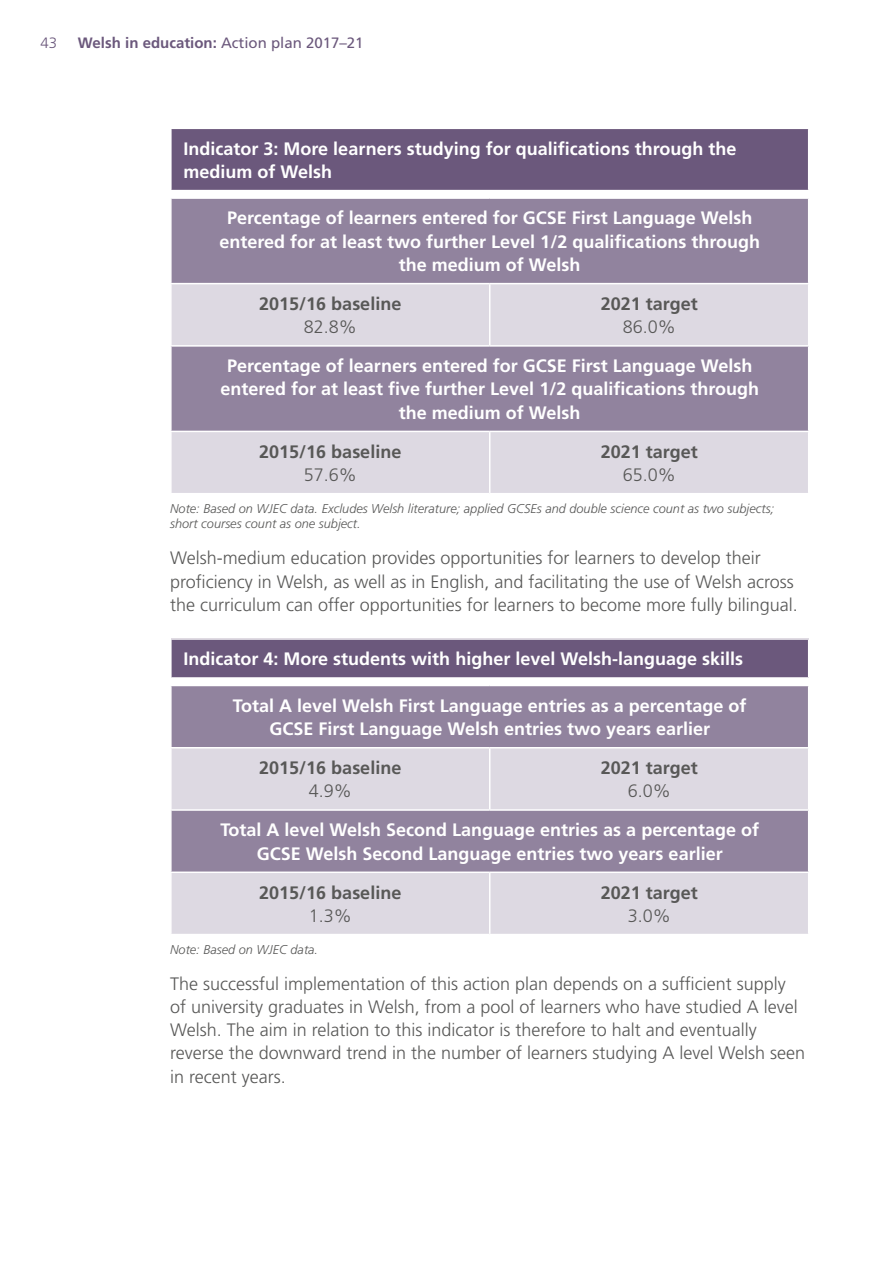
<style>
.page{position:relative;width:893px;height:1263px;background:#fff}
.page>*{position:absolute;margin:0;border:0;box-sizing:border-box;transform-origin:0 0}
.Body_text{font:300 18px/23.2px "Frutiger LT Std";color:#585857}
.body_text_centred_wh{font:700 18px/23.2px "Frutiger LT Std";color:#fff;text-align:center}
.body_text_left_white{font:700 18px/23.2px "Frutiger LT Std";color:#fff}
.bt_bold_centre{font:700 18px "Frutiger LT Std";color:#585857}
.BT_light_black_centr{font:300 18px "Frutiger LT Std";color:#585857}
.t1{font:700 15px "Frutiger LT Std";color:#6b587c}
.t2{font:300 15px "Frutiger LT Std";color:#6b587c}
.Note{font:italic 300 12.75px/15.8px "Frutiger LT Std";color:#585857}
.s1{font-weight:400}
</style>
<div class="page">
<div style="left:171px;top:128px;width:638px;height:63px;background:#6b587c"></div>
<hr style="left:170px;top:128px;width:639px;height:1px;background:#fff">
<hr style="left:170px;top:129px;width:2px;height:61px;background:#fff">
<hr style="left:808px;top:129px;width:1px;height:61px;background:#fff">
<hr style="left:170px;top:190px;width:639px;height:1px;background:#fff">
<div style="left:172px;top:199px;width:636px;height:84px;background:#91839e"></div>
<svg style="left:172px;top:284px;width:636px;height:209px;background:#beb6c6"></svg>
<hr style="left:489px;top:284px;width:1px;height:61px;background:#fff">
<hr style="left:170px;top:345px;width:320px;height:2px;background:#fff">
<hr style="left:490px;top:345px;width:319px;height:2px;background:#fff">
<hr style="left:170px;top:431px;width:320px;height:1px;background:#fff">
<hr style="left:490px;top:431px;width:319px;height:1px;background:#fff">
<hr style="left:489px;top:432px;width:1px;height:61px;background:#fff">
<div style="left:171px;top:639px;width:638px;height:39px;background:#6b587c"></div>
<hr style="left:170px;top:638px;width:639px;height:2px;background:#fff">
<hr style="left:170px;top:640px;width:2px;height:37px;background:#fff">
<hr style="left:808px;top:640px;width:1px;height:37px;background:#fff">
<hr style="left:170px;top:677px;width:639px;height:2px;background:#fff">
<div style="left:172px;top:686px;width:636px;height:61px;background:#91839e"></div>
<svg style="left:172px;top:748px;width:636px;height:186px;background:#c4bccb"></svg>
<hr style="left:489px;top:748px;width:1px;height:61px;background:#fff">
<hr style="left:170px;top:809px;width:320px;height:2px;background:#fff">
<hr style="left:490px;top:809px;width:319px;height:2px;background:#fff">
<hr style="left:170px;top:871px;width:320px;height:2px;background:#fff">
<hr style="left:490px;top:871px;width:319px;height:2px;background:#fff">
<hr style="left:489px;top:873px;width:1px;height:61px;background:#fff">
<p class="t2" style="left:40px;top:34px;width:18px">43</p>
<p class="t1" style="left:78px;top:34px;width:287px">Welsh in education: <span class="s1">Action plan 2017–21</span></p>
<p class="body_text_left_white" style="left:184px;top:137px;width:554px">Indicator 3: More learners studying for qualifications through the medium of Welsh</p>
<p class="body_text_centred_wh" style="left:219px;top:207px;width:542px">Percentage of learners entered for GCSE First Language Welsh entered for at least two further Level 1/2 qualifications through the medium of Welsh</p>
<p class="bt_bold_centre" style="left:259px;top:293px;width:144px">2015/16 baseline</p>
<p class="BT_light_black_centr" style="left:304px;top:317px;width:55px">82.8%</p>
<p class="bt_bold_centre" style="left:601px;top:293px;width:99px">2021 target</p>
<p class="BT_light_black_centr" style="left:623px;top:317px;width:55px">86.0%</p>
<p class="body_text_centred_wh" style="left:220px;top:354px;width:540px">Percentage of learners entered for GCSE First Language Welsh entered for at least five further Level 1/2 qualifications through the medium of Welsh</p>
<p class="bt_bold_centre" style="left:259px;top:441px;width:144px">2015/16 baseline</p>
<p class="BT_light_black_centr" style="left:304px;top:464px;width:55px">57.6%</p>
<p class="bt_bold_centre" style="left:601px;top:441px;width:99px">2021 target</p>
<p class="BT_light_black_centr" style="left:623px;top:464px;width:55px">65.0%</p>
<p class="Note" style="left:170px;top:500px;width:606px">Note: Based on WJEC data. Excludes Welsh literature; applied GCSEs and double science count as two subjects; short courses count as one subject.</p>
<p class="Body_text" style="left:170px;top:547px;width:629px">Welsh-medium education provides opportunities for learners to develop their proficiency in Welsh, as well as in English, and facilitating the use of Welsh across the curriculum can offer opportunities for learners to become more fully bilingual.</p>
<p class="body_text_left_white" style="left:184px;top:647px;width:561px">Indicator 4: More students with higher level Welsh-language skills</p>
<p class="body_text_centred_wh" style="left:233px;top:694px;width:515px">Total A level Welsh First Language entries as a percentage of<br>GCSE First Language Welsh entries two years earlier</p>
<p class="bt_bold_centre" style="left:259px;top:757px;width:144px">2015/16 baseline</p>
<p class="BT_light_black_centr" style="left:309px;top:781px;width:45px">4.9%</p>
<p class="bt_bold_centre" style="left:601px;top:757px;width:99px">2021 target</p>
<p class="BT_light_black_centr" style="left:628px;top:781px;width:45px">6.0%</p>
<p class="body_text_centred_wh" style="left:220px;top:818px;width:540px">Total A level Welsh Second Language entries as a percentage of<br>GCSE Welsh Second Language entries two years earlier</p>
<p class="bt_bold_centre" style="left:259px;top:882px;width:144px">2015/16 baseline</p>
<p class="BT_light_black_centr" style="left:309px;top:905px;width:45px">1.3%</p>
<p class="bt_bold_centre" style="left:601px;top:882px;width:99px">2021 target</p>
<p class="BT_light_black_centr" style="left:628px;top:905px;width:45px">3.0%</p>
<p class="Note" style="left:170px;top:941px;width:150px">Note: Based on WJEC data.</p>
<p class="Body_text" style="left:170px;top:972px;width:637px">The successful implementation of this action plan depends on a sufficient supply of university graduates in Welsh, from a pool of learners who have studied A level Welsh. The aim in relation to this indicator is therefore to halt and eventually reverse the downward trend in the number of learners studying A level Welsh seen in recent years.</p>
</div>
